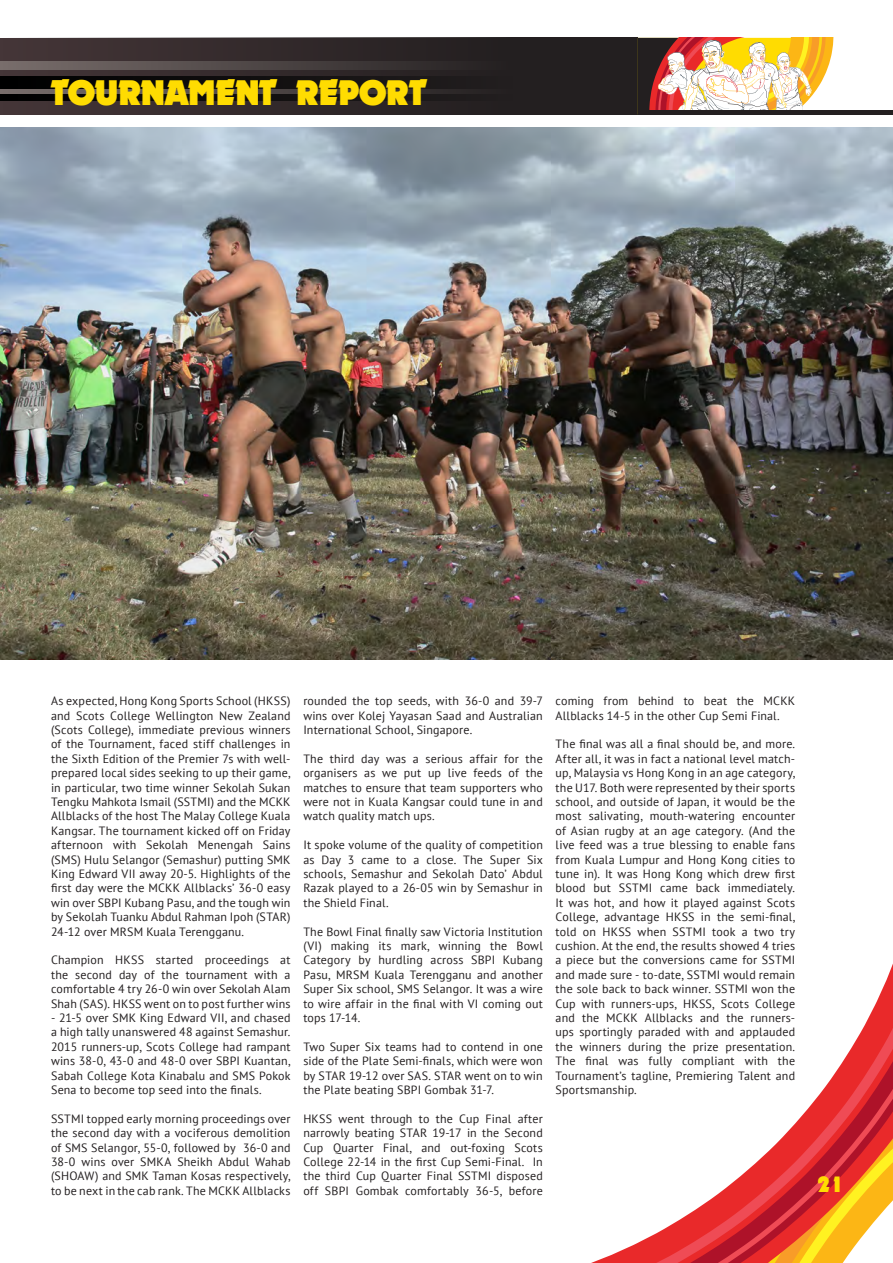
<style>
.page{position:relative;width:893px;height:1263px;background:#fff}
.page>*{position:absolute;margin:0;border:0;box-sizing:border-box;transform-origin:0 0}
.Top_Title{font:900 36px "Nougat";letter-spacing:.005em;color:#ffdc01}
.t1{font:900 22.5px "Nougat";color:#ffdc01}
.t2{font:12px/14.4px "PT Sans";letter-spacing:.015em;color:#231f20;text-align:justify}
</style>
<div class="page">
<svg style="left:591px;top:964px;width:302px;height:299px"></svg>
<svg style="left:0;top:38px;width:638px;height:76px;background:#2c2627"></svg>
<img style="left:638px;top:38px;width:195px;height:72px">
<hr style="left:638px;top:110px;width:255px;height:4px;background:#231f20">
<img style="left:0;top:128px;width:893px;height:531px">
<p class="Top_Title" style="left:51px;top:72px;width:377px">TOURNAMENT REPORT</p>
<p class="t2" style="left:51px;top:693px;width:241px">As expected, Hong Kong Sports School (HKSS) and Scots College Wellington New Zealand (Scots College), immediate previous winners of the Tournament, faced stiff challenges in the Sixth Edition of the Premier 7s with well&shy;prepared local sides seeking to up their game, in particular, two time winner Sekolah Sukan Tengku Mahkota Ismail (SSTMI) and the MCKK Allblacks of the host The Malay College Kuala Kangsar. The tournament kicked off on Friday afternoon with Sekolah Menengah Sains (SMS) Hulu Selangor (Semashur) putting SMK King Edward VII away 20-5. Highlights of the first day were the MCKK Allblacks’ 36-0 easy win over SBPI Kubang Pasu, and the tough win by Sekolah Tuanku Abdul Rahman Ipoh (STAR)<br>24-12 over MRSM Kuala Terengganu.</p>
<p class="t2" style="left:51px;top:953px;width:241px">Champion HKSS started proceedings at the second day of the tournament with a comfortable 4 try 26-0 win over Sekolah Alam Shah (SAS). HKSS went on to post further wins</p>
<p class="t2" style="left:51px;top:1010px;width:241px">- 21-5 over SMK King Edward VII, and chased a high tally unanswered 48 against Semashur.<br>2015 runners-up, Scots College had rampant wins 38-0, 43-0 and 48-0 over SBPI Kuantan, Sabah College Kota Kinabalu and SMS Pokok Sena to become top seed into the finals.</p>
<p class="t2" style="left:51px;top:1111px;width:241px">SSTMI topped early morning proceedings over the second day with a vociferous demolition of SMS Selangor, 55-0, followed by 36-0 and 38-0 wins over SMKA Sheikh Abdul Wahab (SHOAW) and SMK Taman Kosas respectively, to be next in the cab rank. The MCKK Allblacks</p>
<p class="t2" style="left:303px;top:693px;width:241px">rounded the top seeds, with 36-0 and 39-7 wins over Kolej Yayasan Saad and Australian International School, Singapore.</p>
<p class="t2" style="left:303px;top:751px;width:241px">The third day was a serious affair for the organisers as we put up live feeds of the matches to ensure that team supporters who were not in Kuala Kangsar could tune in and watch quality match ups.</p>
<p class="t2" style="left:303px;top:837px;width:241px">It spoke volume of the quality of competition as Day 3 came to a close. The Super Six schools, Semashur and Sekolah Dato’ Abdul Razak played to a 26-05 win by Semashur in the Shield Final.</p>
<p class="t2" style="left:303px;top:924px;width:241px">The Bowl Final finally saw Victoria Institution (VI) making its mark, winning the Bowl Category by hurdling across SBPI Kubang Pasu, MRSM Kuala Terengganu and another Super Six school, SMS Selangor. It was a wire to wire affair in the final with VI coming out tops 17-14.</p>
<p class="t2" style="left:303px;top:1039px;width:241px">Two Super Six teams had to contend in one side of the Plate Semi-finals, which were won by STAR 19-12 over SAS. STAR went on to win the Plate beating SBPI Gombak 31-7.</p>
<p class="t2" style="left:303px;top:1111px;width:241px">HKSS went through to the Cup Final after narrowly beating STAR 19-17 in the Second Cup Quarter Final, and out-foxing Scots College 22-14 in the first Cup Semi-Final. In the third Cup Quarter Final SSTMI disposed off SBPI Gombak comfortably 36-5, before</p>
<p class="t2" style="left:556px;top:693px;width:241px">coming from behind to beat the MCKK<br>Allblacks 14-5 in the other Cup Semi Final.</p>
<p class="t2" style="left:556px;top:737px;width:241px">The final was all a final should be, and more.<br>After all, it was in fact a national level match&shy;up, Malaysia vs Hong Kong in an age category, the U17. Both were represented by their sports school, and outside of Japan, it would be the most salivating, mouth-watering encounter of Asian rugby at an age category. (And the live feed was a true blessing to enable fans from Kuala Lumpur and Hong Kong cities to tune in). It was Hong Kong which drew first blood but SSTMI came back immediately.<br>It was hot, and how it played against Scots College, advantage HKSS in the semi-final, told on HKSS when SSTMI took a two try cushion. At the end, the results showed 4 tries a piece but the conversions came for SSTMI and made sure - to-date, SSTMI would remain the sole back to back winner. SSTMI won the Cup with runners-ups, HKSS, Scots College and the MCKK Allblacks and the runners&shy;ups sportingly paraded with and applauded the winners during the prize presentation.<br>The final was fully compliant with the Tournament’s tagline, Premiering Talent and Sportsmanship.</p>
<h2 class="t1" style="left:817px;top:1172px;width:28px">21</h2>
</div>
